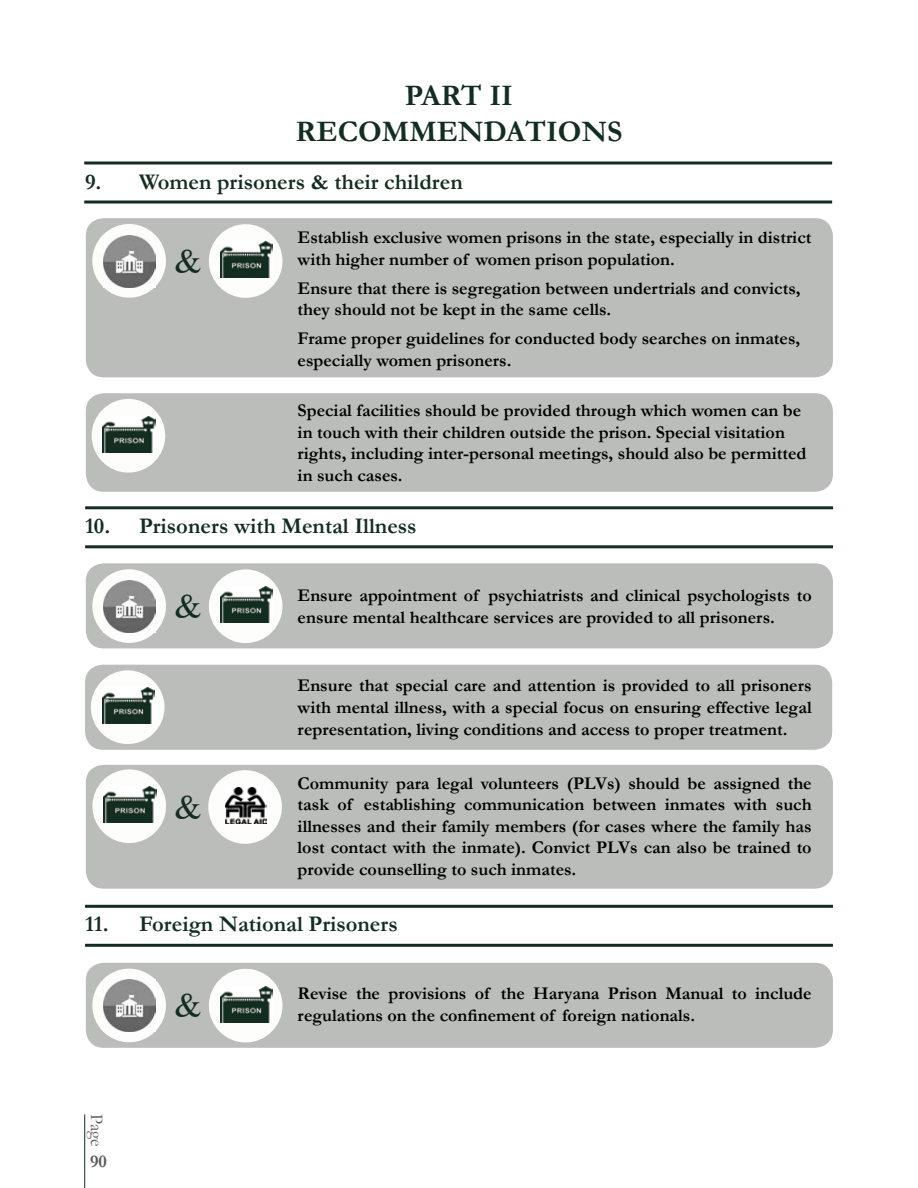
<style>
.page{position:relative;width:918px;height:1188px;background:#fff}
.page>*{position:absolute;margin:0;border:0;box-sizing:border-box;transform-origin:0 0}
.t1{font:34.95px "Times New Roman";color:#132d21}
.t2{font:700 30px/36px "Garamond";color:#132d21;text-align:center}
.t3{font:700 22.5px "Garamond";color:#132d21}
.t4{font:700 18px/21.6px "Garamond";color:#000}
.t5{font:18px "Garamond";color:#58595b}
.t6{font:700 18px "Garamond";color:#58595b}
</style>
<div class="page">
<hr style="left:84px;top:1114px;width:1px;height:74px;background:#132d21">
<div style="left:86px;top:963px;width:747px;height:85px;background:#babdb9;border-radius:18px"></div>
<div style="left:209px;top:969px;width:74px;height:73px;background:#fdfdfc;border-radius:50%"></div>
<img style="left:220px;top:986px;width:53px;height:36px">
<div style="left:92px;top:969px;width:74px;height:73px;background:#fdfdfc;border-radius:50%"></div>
<img style="left:104px;top:980px;width:52px;height:52px">
<div style="left:86px;top:765px;width:747px;height:124px;background:#babdb9;border-radius:18px"></div>
<div style="left:92px;top:769px;width:74px;height:74px;background:#fdfdfc;border-radius:50%"></div>
<img style="left:104px;top:787px;width:52px;height:36px">
<div style="left:208px;top:770px;width:74px;height:74px;background:#fdfdfc;border-radius:50%"></div>
<img style="left:225px;top:788px;width:42px;height:36px">
<div style="left:85px;top:665px;width:747px;height:85px;background:#babdb9;border-radius:18px"></div>
<div style="left:91px;top:670px;width:74px;height:74px;background:#fdfdfc;border-radius:50%"></div>
<img style="left:102px;top:688px;width:53px;height:36px">
<div style="left:86px;top:563px;width:747px;height:85px;background:#babdb9;border-radius:18px"></div>
<div style="left:209px;top:569px;width:74px;height:74px;background:#fdfdfc;border-radius:50%"></div>
<img style="left:220px;top:587px;width:53px;height:36px">
<div style="left:92px;top:569px;width:74px;height:74px;background:#fdfdfc;border-radius:50%"></div>
<img style="left:104px;top:581px;width:52px;height:52px">
<div style="left:86px;top:393px;width:747px;height:99px;background:#babdb9;border-radius:18px"></div>
<div style="left:92px;top:399px;width:73px;height:74px;background:#fdfdfc;border-radius:50%"></div>
<img style="left:103px;top:416px;width:53px;height:36px">
<div style="left:86px;top:218px;width:747px;height:159px;background:#babdb9;border-radius:18px"></div>
<div style="left:209px;top:224px;width:74px;height:74px;background:#fdfdfc;border-radius:50%"></div>
<img style="left:220px;top:242px;width:53px;height:36px">
<div style="left:92px;top:224px;width:74px;height:74px;background:#fdfdfc;border-radius:50%"></div>
<img style="left:104px;top:235px;width:52px;height:52px">
<hr style="left:84px;top:162px;width:748px;height:3px;background:#132d21">
<hr style="left:84px;top:201px;width:748px;height:3px;background:#132d21">
<hr style="left:85px;top:506px;width:748px;height:3px;background:#132d21">
<hr style="left:85px;top:545px;width:748px;height:3px;background:#132d21">
<hr style="left:85px;top:905px;width:748px;height:3px;background:#132d21">
<hr style="left:85px;top:944px;width:748px;height:3px;background:#132d21">
<h2 class="t2" style="left:296px;top:77px;width:328px">PART II<br>RECOMMENDATIONS</h2>
<p class="t3" style="left:85px;top:167px;width:379px">9. Women prisoners &amp; their children</p>
<p class="t4" style="left:298px;top:227px;width:515px">Establish exclusive women prisons in the state, especially in district with higher number of women prison population.</p>
<p class="t4" style="left:298px;top:277px;width:504px">Ensure that there is segregation between undertrials and convicts, they should not be kept in the same cells.</p>
<p class="t4" style="left:298px;top:328px;width:504px">Frame proper guidelines for conducted body searches on inmates, especially women prisoners.</p>
<p class="t4" style="left:298px;top:400px;width:510px">Special facilities should be provided through which women can be in touch with their children outside the prison. Special visitation rights, including inter-personal meetings, should also be permitted in such cases.</p>
<p class="t3" style="left:85px;top:511px;width:333px">10. Prisoners with Mental Illness</p>
<h1 class="t1" style="left:174px;top:236px;width:29px">&amp;</h1>
<h1 class="t1" style="left:174px;top:582px;width:29px">&amp;</h1>
<p class="t4" style="left:298px;top:585px;width:516px">Ensure appointment of psychiatrists and clinical psychologists to ensure mental healthcare services are provided to all prisoners.</p>
<p class="t4" style="left:298px;top:675px;width:516px;text-align:justify">Ensure that special care and attention is provided to all prisoners with mental illness, with a special focus on ensuring effective legal representation, living conditions and access to proper treatment.</p>
<p class="t4" style="left:298px;top:772px;width:516px;text-align:justify">Community para legal volunteers (PLVs) should be assigned the task of establishing communication between inmates with such illnesses and their family members (for cases where the family has lost contact with the inmate). Convict PLVs can also be trained to provide counselling to such inmates.</p>
<p class="t3" style="left:85px;top:908px;width:314px">11. Foreign National Prisoners</p>
<h1 class="t1" style="left:174px;top:783px;width:29px">&amp;</h1>
<p class="t5" style="left:109px;top:1114px;width:34px;rotate:90deg">Page</p>
<p class="t6" style="left:90px;top:1149px;width:18px">90</p>
<h1 class="t1" style="left:174px;top:981px;width:29px">&amp;</h1>
<p class="t4" style="left:298px;top:983px;width:516px">Revise the provisions of the Haryana Prison Manual to include regulations on the confinement of foreign nationals.</p>
</div>
